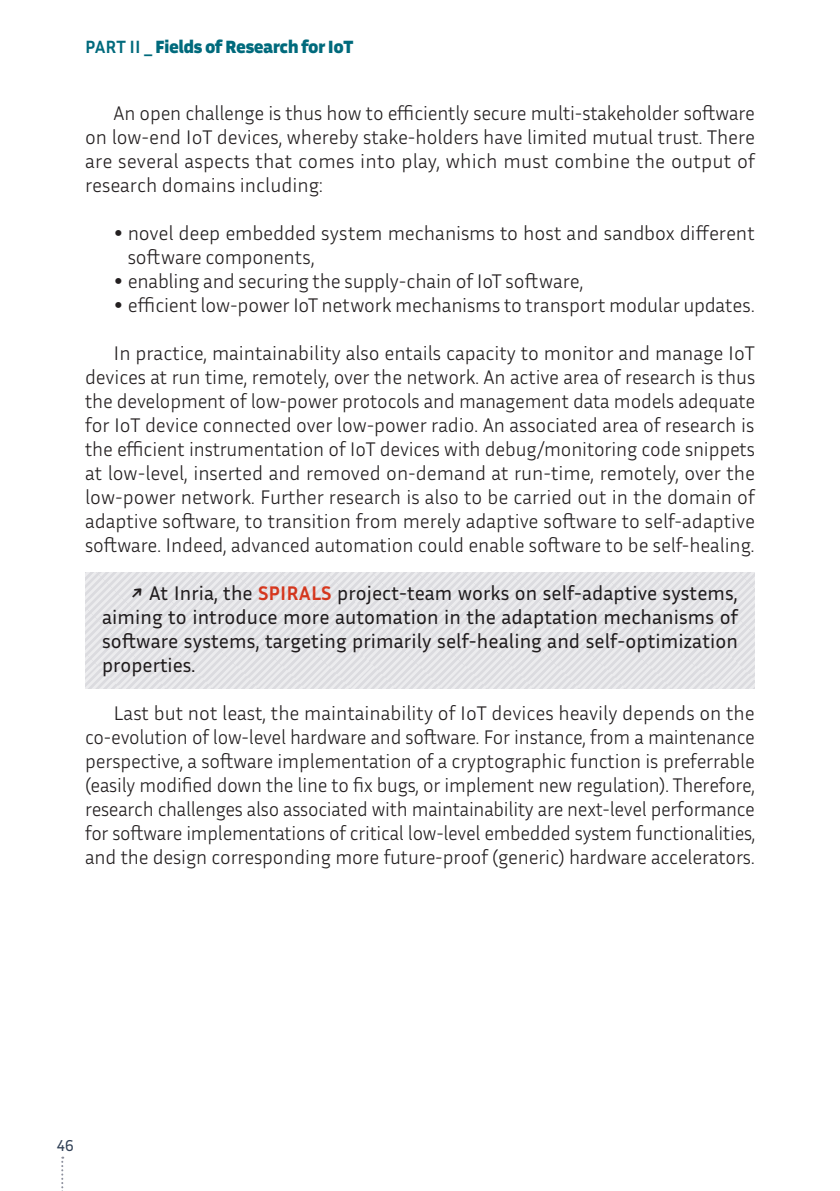
<style>
.page{position:relative;width:840px;height:1191px;background:#fff}
.page>*{position:absolute;margin:0;border:0;box-sizing:border-box;transform-origin:0 0}
.t1{font:300 20px/24px "Inria Sans";letter-spacing:-.005em;color:#231f20;text-align:justify}
.t2{font:20px/24px "Inria Sans";letter-spacing:.005em;color:#231f20;text-align:justify}
.t3{font:800 18px "Inria Sans";color:#006a7c}
.t4{font:16px "Inria Sans";color:#304055}
.s1{font-weight:700}
.s2{font-family:"Gotham";font-weight:700}
.s3{font-weight:700;color:#ef3e22}
</style>
<div class="page">
<svg style="left:61px;top:1156px;width:2px;height:35px"></svg>
<div style="left:85px;top:572px;width:669px;height:117px;background:#e5e5e8"></div>
<p class="t3" style="left:85px;top:36px;width:269px"><span class="s1">PART II</span> _ Fields of Research for IoT</p>
<p class="t1" style="left:85px;top:100px;width:671px;text-indent:28px">An open challenge is thus how to efficiently secure multi-stakeholder software on low-end IoT devices, whereby stake-holders have limited mutual trust. There are several aspects that comes into play, which must combine the output of research domains including:</p>
<p class="t1" style="left:128px;top:220px;width:628px;text-indent:-14px"><span class="s2">•</span> novel deep embedded system mechanisms to host and sandbox different software components,</p>
<p class="t1" style="left:113px;top:268px;width:471px"><span class="s2">•</span> enabling and securing the supply-chain of IoT software,</p>
<p class="t1" style="left:113px;top:292px;width:642px"><span class="s2">•</span> efficient low-power IoT network mechanisms to transport modular updates.</p>
<p class="t1" style="left:85px;top:340px;width:671px;text-indent:28px">In practice, maintainability also entails capacity to monitor and manage IoT devices at run time, remotely, over the network. An active area of research is thus the development of low-power protocols and management data models adequate for IoT device connected over low-power radio. An associated area of research is the efficient instrumentation of IoT devices with debug/monitoring code snippets at low-level, inserted and removed on-demand at run-time, remotely, over the low-power network. Further research is also to be carried out in the domain of adaptive software, to transition from merely adaptive software to self-adaptive software. Indeed, advanced automation could enable software to be self-healing.</p>
<p class="t2" style="left:102px;top:581px;width:637px;text-indent:28px"><span class="s1">↗</span> At Inria, the <span class="s3">SPIRALS</span> project-team works on self-adaptive systems, aiming to introduce more automation in the adaptation mechanisms of software systems, targeting primarily self-healing and self-optimization properties.</p>
<p class="t1" style="left:85px;top:700px;width:671px;text-indent:28px">Last but not least, the maintainability of IoT devices heavily depends on the co-evolution of low-level hardware and software. For instance, from a maintenance perspective, a software implementation of a cryptographic function is preferrable (easily modified down the line to fix bugs, or implement new regulation). Therefore, research challenges also associated with maintainability are next-level performance for software implementations of critical low-level embedded system functionalities, and the design corresponding more future-proof (generic) hardware accelerators.</p>
<p class="t4" style="left:57px;top:1135px;width:19px">46</p>
</div>
